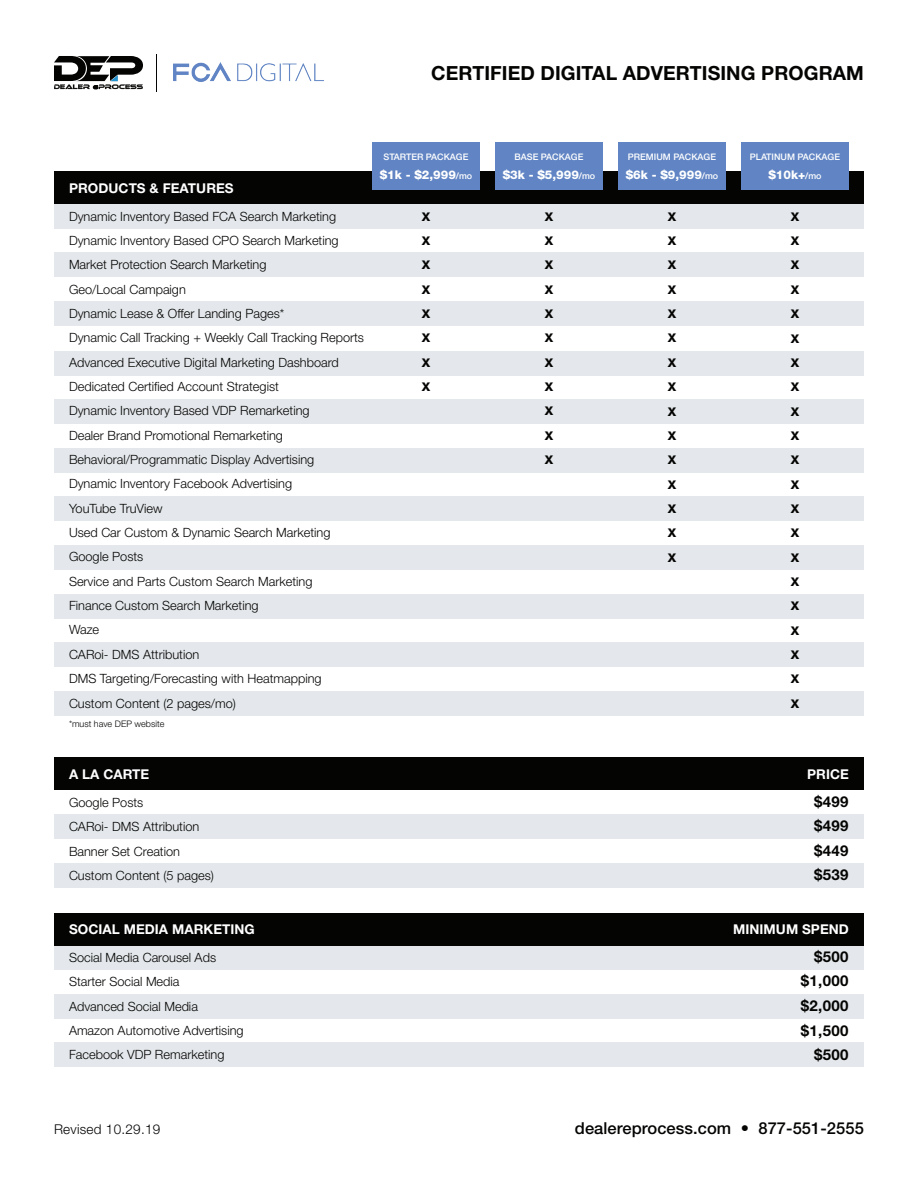
<style>
.page{position:relative;width:918px;height:1188px;background:#fff}
.page>*{position:absolute;margin:0;border:0;box-sizing:border-box;transform-origin:0 0}
.t1{font:700 19.5px "Helvetica Neue LT Std";letter-spacing:.005em;color:#040503}
.t2{font:500 16.5px "Helvetica Neue LT Std";letter-spacing:.005em;color:#040503}
.t3{font:700 15px/24.6px "Helvetica Neue LT Std";letter-spacing:.025em;color:#040503;text-align:right}
.t4{font:700 13.5px "Helvetica Neue LT Std";letter-spacing:.005em;color:#fff}
.t5{font:300 13.5px "Helvetica Neue LT Std";letter-spacing:.02em;color:#040503}
.t6{font:300 12.75px/24.3px "Helvetica Neue LT Std";color:#040503}
.t7{font:800 12px/24.3px "Helvetica Neue LT Std";color:#040503;text-align:justify}
.t8{font:800 12px "Helvetica Neue LT Std";color:#fff}
.t9{font:500 9px "Helvetica Neue LT Std";color:#fff}
.t10{font:300 9px "Helvetica Neue LT Std";color:#040503}
.s1{font-weight:500;font-size:9px}
</style>
<div class="page">
<img style="left:174px;top:62px;width:150px;height:20px">
<svg style="left:54px;top:56px;width:89px;height:33px"></svg>
<hr style="left:156px;top:54px;width:1px;height:37px;background:#040503">
<div style="left:54px;top:204px;width:810px;height:24px;background:#e4e7eb"></div>
<div style="left:54px;top:253px;width:810px;height:24px;background:#e4e7eb"></div>
<div style="left:54px;top:301px;width:810px;height:25px;background:#e4e7eb"></div>
<div style="left:54px;top:351px;width:810px;height:24px;background:#e4e7eb"></div>
<div style="left:54px;top:400px;width:810px;height:24px;background:#e4e7eb"></div>
<div style="left:54px;top:448px;width:810px;height:25px;background:#e4e7eb"></div>
<div style="left:54px;top:497px;width:810px;height:24px;background:#e4e7eb"></div>
<div style="left:54px;top:545px;width:810px;height:25px;background:#e4e7eb"></div>
<div style="left:54px;top:594px;width:810px;height:24px;background:#e4e7eb"></div>
<div style="left:54px;top:643px;width:810px;height:24px;background:#e4e7eb"></div>
<div style="left:54px;top:691px;width:810px;height:25px;background:#e4e7eb"></div>
<div style="left:54px;top:1042px;width:810px;height:25px;background:#e4e7eb"></div>
<div style="left:54px;top:994px;width:810px;height:24px;background:#e4e7eb"></div>
<div style="left:54px;top:945px;width:810px;height:25px;background:#e4e7eb"></div>
<div style="left:54px;top:814px;width:810px;height:25px;background:#e4e7eb"></div>
<div style="left:54px;top:863px;width:810px;height:24px;background:#e4e7eb"></div>
<div style="left:54px;top:172px;width:810px;height:32px;background:#040503"></div>
<div style="left:54px;top:758px;width:810px;height:32px;background:#040503"></div>
<div style="left:54px;top:913px;width:810px;height:32px;background:#040503"></div>
<div style="left:495px;top:142px;width:108px;height:48px;background:#6185c4"></div>
<div style="left:372px;top:142px;width:108px;height:48px;background:#6185c4"></div>
<div style="left:618px;top:142px;width:108px;height:48px;background:#6185c4"></div>
<div style="left:741px;top:142px;width:108px;height:48px;background:#6185c4"></div>
<h1 class="t1" style="left:431px;top:61px;width:434px">CERTIFIED DIGITAL ADVERTISING PROGRAM</h1>
<p class="t4" style="left:69px;top:180px;width:166px">PRODUCTS &amp; FEATURES</p>
<p class="t6" style="left:69px;top:204px;width:297px">Dynamic Inventory Based FCA Search Marketing Dynamic Inventory Based CPO Search Marketing Market Protection Search Marketing<br>Geo/Local Campaign<br>Dynamic Lease &amp; Offer Landing Pages*<br>Dynamic Call Tracking + Weekly Call Tracking Reports Advanced Executive Digital Marketing Dashboard Dedicated Certified Account Strategist<br>Dynamic Inventory Based VDP Remarketing<br>Dealer Brand Promotional Remarketing Behavioral/Programmatic Display Advertising Dynamic Inventory Facebook Advertising<br>YouTube TruView<br>Used Car Custom &amp; Dynamic Search Marketing Google Posts<br>Service and Parts Custom Search Marketing<br>Finance Custom Search Marketing<br>Waze<br>CARoi- DMS Attribution<br>DMS Targeting/Forecasting with Heatmapping Custom Content (2 pages/mo)</p>
<p class="t10" style="left:69px;top:719px;width:97px">*must have DEP website</p>
<p class="t9" style="left:384px;top:152px;width:86px">STARTER PACKAGE</p>
<p class="t8" style="left:380px;top:167px;width:94px">$1k - $2,999<span class="s1">/mo</span></p>
<p class="t7" style="left:422px;top:204px;width:10px">X X X X X X X X</p>
<p class="t9" style="left:515px;top:152px;width:70px">BASE PACKAGE</p>
<p class="t8" style="left:503px;top:167px;width:94px">$3k - $5,999<span class="s1">/mo</span></p>
<p class="t9" style="left:628px;top:152px;width:90px">PREMIUM PACKAGE</p>
<p class="t8" style="left:626px;top:167px;width:94px">$6k - $9,999<span class="s1">/mo</span></p>
<p class="t9" style="left:750px;top:152px;width:92px">PLATINUM PACKAGE</p>
<p class="t8" style="left:768px;top:167px;width:55px">$10k+<span class="s1">/mo</span></p>
<p class="t7" style="left:545px;top:204px;width:10px">X X X X X X X X X X X</p>
<p class="t7" style="left:668px;top:204px;width:10px">X X X X X X X X X X X X X X X</p>
<p class="t7" style="left:791px;top:204px;width:10px">X X X X X X X X X X X X X X X X X X X X X</p>
<p class="t4" style="left:69px;top:766px;width:82px">A LA CARTE</p>
<p class="t4" style="left:807px;top:766px;width:43px">PRICE</p>
<p class="t6" style="left:69px;top:790px;width:147px">Google Posts<br>CARoi- DMS Attribution<br>Banner Set Creation<br>Custom Content (5 pages)</p>
<p class="t3" style="left:814px;top:789px;width:36px;text-align:justify">$499 $499 $449 $539</p>
<p class="t4" style="left:69px;top:921px;width:187px">SOCIAL MEDIA MARKETING</p>
<p class="t4" style="left:733px;top:921px;width:117px">MINIMUM SPEND</p>
<p class="t6" style="left:69px;top:945px;width:176px">Social Media Carousel Ads<br>Starter Social Media<br>Advanced Social Media<br>Amazon Automotive Advertising<br>Facebook VDP Remarketing</p>
<p class="t3" style="left:801px;top:944px;width:49px">$500 $1,000 $2,000 $1,500 $500</p>
<p class="t5" style="left:54px;top:1121px;width:108px">Revised 10.29.19</p>
<p class="t2" style="left:575px;top:1118px;width:290px">dealereprocess.com • 877-551-2555</p>
</div>
